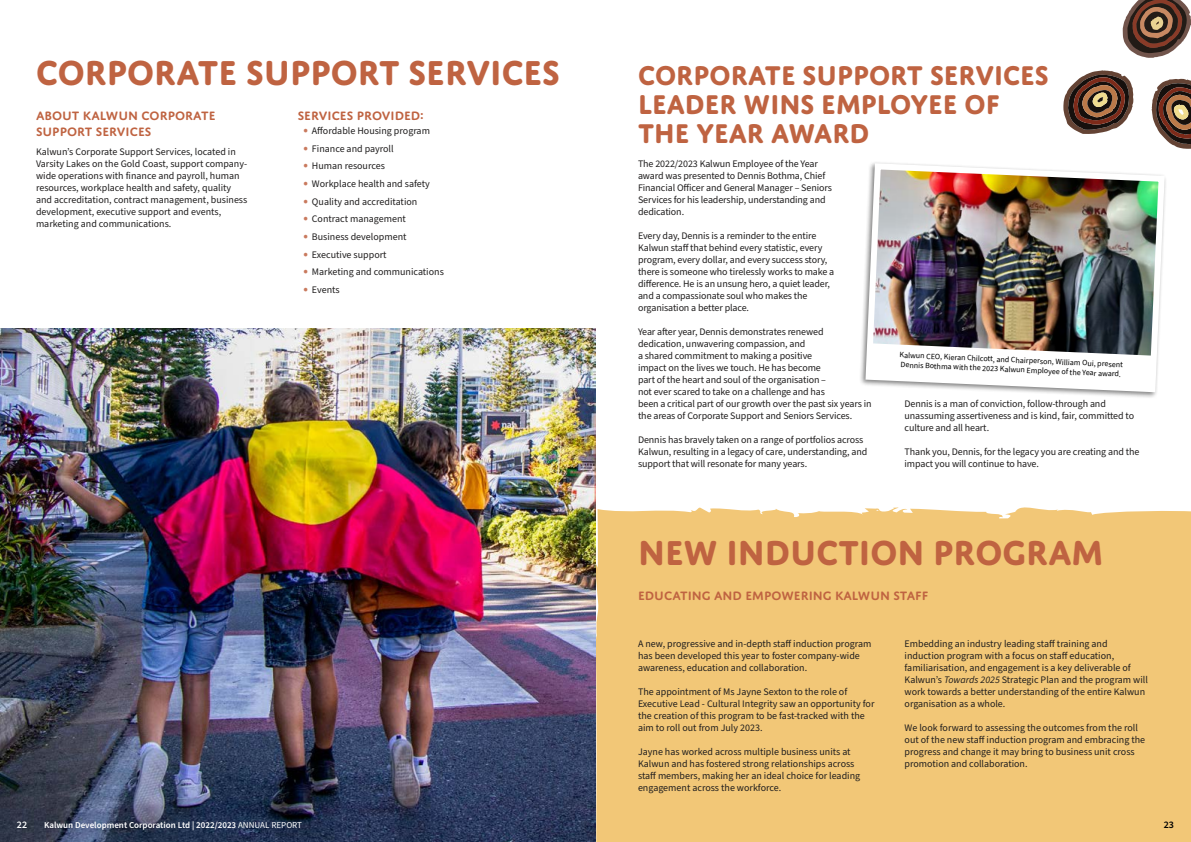
<style>
.page{position:relative;width:1191px;height:842px;background:#fff}
.page>*{position:absolute;margin:0;border:0;box-sizing:border-box;transform-origin:0 0}
.Heading_1{font:700 37px "Domus Titling";color:#bf6341;scale:.95 1}
.Story_Heading{font:700 37px "Domus Titling";color:#bf6341;scale:.95 1}
.Story_Heading-2{font:700 29px/29px "Domus Titling";color:#bf6341;scale:.95 1}
.Heading_2{font:600 13px/15.6px "Domus Titling";color:#bf6341}
.Body_Copy{font:10px/12px "Source Sans Pro";letter-spacing:-.01em;color:#201e1e}
.t1{font:600 10px "Source Sans Pro";color:#fff}
.t2{font:600 10px "Source Sans Pro";color:#000}
.t3{font:600 9px "Source Sans Pro";color:#fff}
.Contents{font:8px/9.6px "Source Sans Pro";color:#000}
.s1{font-weight:700;font-size:13px;color:#c97a5e}
.s2{font-style:italic}
.s3{font-weight:400}
</style>
<div class="page">
<div style="left:595px;top:502px;width:596px;height:340px;background:#f2c777"></div>
<svg style="left:1122px;top:0;width:69px;height:58px"></svg>
<svg style="left:1063px;top:70px;width:70px;height:64px"></svg>
<svg style="left:1151px;top:79px;width:40px;height:70px"></svg>
<div style="left:858px;top:161px;width:309px;height:238px;background:#000;opacity:.5"></div>
<img style="left:862px;top:161px;width:305px;height:234px">
<img style="left:0;top:329px;width:595px;height:513px">
<svg style="left:868px;top:343px;width:285px;height:45px"></svg>
<p class="Heading_1" style="left:36px;top:50px;width:553px">CORPORATE SUPPORT SERVICES</p>
<p class="Heading_2" style="left:298px;top:108px;width:128px">SERVICES PROVIDED:</p>
<p class="Body_Copy" style="left:303px;top:125px;width:128px"><span class="s1">•</span> Affordable Housing program</p>
<p class="Body_Copy" style="left:303px;top:143px;width:92px"><span class="s1">•</span> Finance and payroll</p>
<p class="Body_Copy" style="left:303px;top:160px;width:83px"><span class="s1">•</span> Human resources</p>
<p class="Body_Copy" style="left:303px;top:178px;width:128px"><span class="s1">•</span> Workplace health and safety</p>
<p class="Body_Copy" style="left:303px;top:196px;width:115px"><span class="s1">•</span> Quality and accreditation</p>
<p class="Body_Copy" style="left:303px;top:213px;width:104px"><span class="s1">•</span> Contract management</p>
<p class="Body_Copy" style="left:303px;top:231px;width:105px"><span class="s1">•</span> Business development</p>
<p class="Body_Copy" style="left:303px;top:249px;width:85px"><span class="s1">•</span> Executive support</p>
<p class="Body_Copy" style="left:303px;top:266px;width:142px"><span class="s1">•</span> Marketing and communications</p>
<p class="Body_Copy" style="left:303px;top:284px;width:38px"><span class="s1">•</span> Events</p>
<p class="Heading_2" style="left:36px;top:108px;width:181px">ABOUT KALWUN CORPORATE<br>SUPPORT SERVICES</p>
<p class="Body_Copy" style="left:36px;top:146px;width:213px">Kalwun’s Corporate Support Services, located in Varsity Lakes on the Gold Coast, support company&shy;wide operations with finance and payroll, human resources, workplace health and safety, quality and accreditation, contract management, business development, executive support and events, marketing and communications.</p>
<p class="Story_Heading-2" style="left:638px;top:60px;width:434px">CORPORATE SUPPORT SERVICES<br>LEADER WINS EMPLOYEE OF<br>THE YEAR AWARD</p>
<p class="Body_Copy" style="left:638px;top:158px;width:195px">The 2022/2023 Kalwun Employee of the Year award was presented to Dennis Bothma, Chief Financial Officer and General Manager – Seniors Services for his leadership, understanding and dedication.</p>
<p class="Body_Copy" style="left:638px;top:230px;width:198px">Every day, Dennis is a reminder to the entire Kalwun staff that behind every statistic, every program, every dollar, and every success story, there is someone who tirelessly works to make a difference. He is an unsung hero, a quiet leader, and a compassionate soul who makes the organisation a better place.</p>
<p class="Body_Copy" style="left:638px;top:326px;width:235px">Year after year, Dennis demonstrates renewed dedication, unwavering compassion, and<br>a shared commitment to making a positive<br>impact on the lives we touch. He has become<br>part of the heart and soul of the organisation –<br>not ever scared to take on a challenge and has<br>been a critical part of our growth over the past six years in the areas of Corporate Support and Seniors Services.</p>
<p class="Body_Copy" style="left:638px;top:434px;width:231px">Dennis has bravely taken on a range of portfolios across<br>Kalwun, resulting in a legacy of care, understanding, and support that will resonate for many years.</p>
<p class="Contents" style="left:900px;top:349px;width:225px;rotate:3deg">Kalwun CEO, Kieran Chilcott, and Chairperson, William Oui, present<br>Dennis Bothma with the 2023 Kalwun Employee of the Year award.</p>
<p class="Body_Copy" style="left:904px;top:398px;width:231px">Dennis is a man of conviction, follow-through and unassuming assertiveness and is kind, fair, committed to culture and all heart.</p>
<p class="Body_Copy" style="left:904px;top:446px;width:236px">Thank you, Dennis, for the legacy you are creating and the impact you will continue to have.</p>
<p class="Story_Heading" style="left:638px;top:530px;width:491px">NEW INDUCTION PROGRAM</p>
<p class="Heading_2" style="left:638px;top:588px;width:292px">EDUCATING AND EMPOWERING KALWUN STAFF</p>
<p class="Body_Copy" style="left:638px;top:638px;width:235px">A new, progressive and in-depth staff induction program has been developed this year to foster company-wide awareness, education and collaboration.</p>
<p class="Body_Copy" style="left:638px;top:686px;width:238px">The appointment of Ms Jayne Sexton to the role of Executive Lead - Cultural Integrity saw an opportunity for the creation of this program to be fast-tracked with the aim to roll out from July 2023.</p>
<p class="Body_Copy" style="left:638px;top:746px;width:224px">Jayne has worked across multiple business units at Kalwun and has fostered strong relationships across staff members, making her an ideal choice for leading engagement across the workforce.</p>
<p class="Body_Copy" style="left:904px;top:638px;width:245px">Embedding an industry leading staff training and induction program with a focus on staff education, familiarisation, and engagement is a key deliverable of Kalwun’s <span class="s2">Towards 2025</span> Strategic Plan and the program will work towards a better understanding of the entire Kalwun organisation as a whole.</p>
<p class="Body_Copy" style="left:904px;top:722px;width:242px">We look forward to assessing the outcomes from the roll out of the new staff induction program and embracing the progress and change it may bring to business unit cross promotion and collaboration.</p>
<p class="t1" style="left:17px;top:818px;width:12px">22</p>
<p class="t3" style="left:44px;top:819px;width:260px">Kalwun Development Corporation Ltd | 2022/2023 <span class="s3">ANNUAL REPORT</span></p>
<p class="t2" style="left:1163px;top:818px;width:12px">23</p>
</div>
